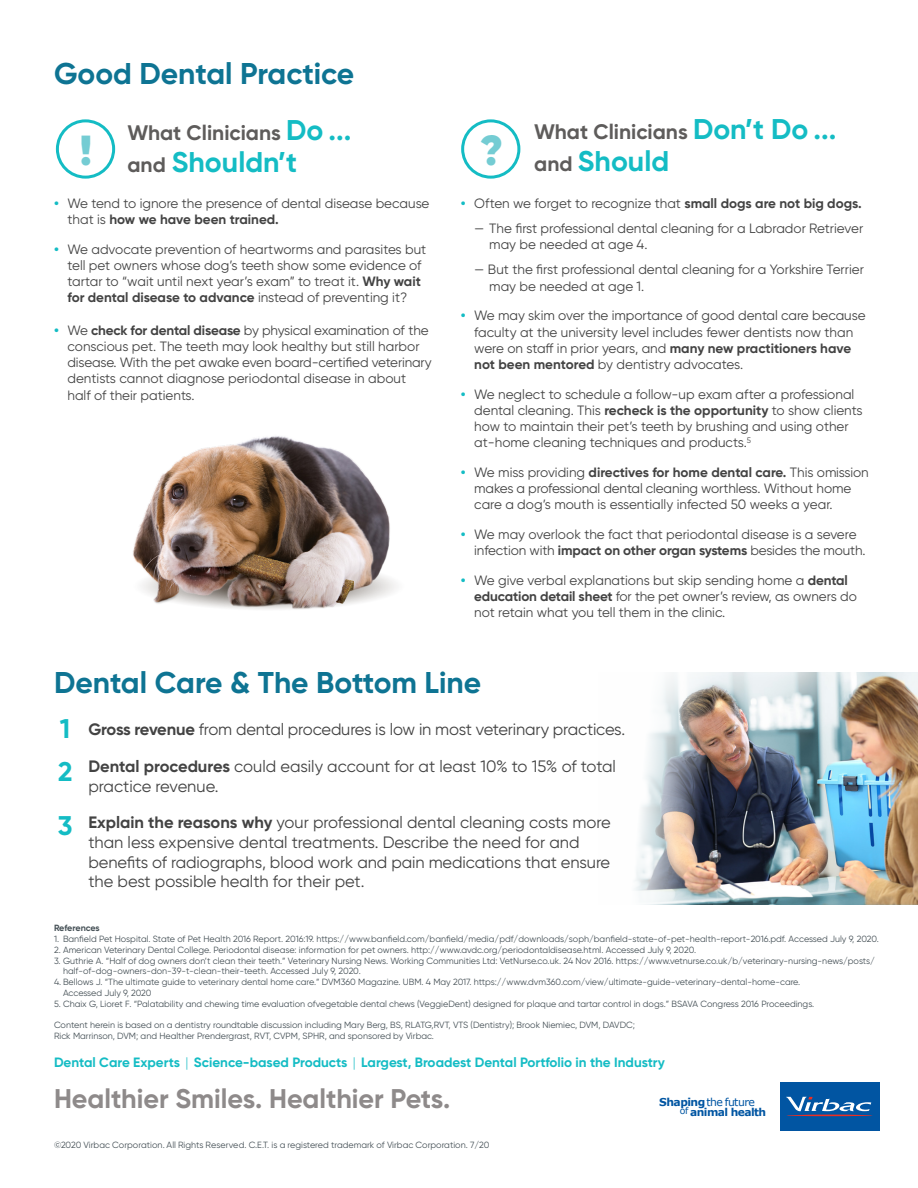
<style>
.page{position:relative;width:918px;height:1188px;background:#fff}
.page>*{position:absolute;margin:0;border:0;box-sizing:border-box;transform-origin:0 0}
.t1{font:900 42px "Gilroy";color:#74ccd3}
.t2{font:700 30px "Gilroy";color:#0e7493}
.t3{font:700 28.5px "Gilroy";color:#14bcc4}
.t4{font:700 27px "Gilroy";color:#8e8a8a}
.t5{font:700 27px "Gilroy";color:#14bcc4}
.t6{font:700 21px "Gilroy";color:#5e5c5b}
.t7{font:16.5px/19.8px "Gilroy";letter-spacing:-.005em;color:#434343}
.t8{font:13.5px/16.2px "Gilroy";color:#434343;text-align:center}
.t9{font:700 13.5px "Gilroy";color:#434343}
.t10{font:700 13.5px "Gilroy";color:#14bcc4}
.t11{font:10.8px "Verdana";letter-spacing:-.05em;color:#0155a2}
.t12{font:700 10.8px "Verdana";letter-spacing:-.05em;color:#0155a2}
.t13{font:9.3px "Verdana";color:#0155a2}
.t14{font:9px "Gilroy";color:#465157}
.t15{font:700 9px "Gilroy";letter-spacing:-.015em;color:#465157}
.s1{font-size:28.5px;color:#14bcc4}
.s2{font-size:21px;color:#5e5c5b}
.s3{font-weight:700;color:#14bcc4}
.s4{font-weight:400}
.s5{font-weight:700}
.s6{color:#14bcc4}
.s7{font-weight:300}
</style>
<div class="page">
<div style="left:780px;top:1083px;width:99px;height:48px;background:#0155a2"></div>
<hr style="left:786px;top:1115px;width:87px;height:1px;background:#ee2e22;border-radius:50%">
<svg style="left:786px;top:1097px;width:85px;height:14px"></svg>
<div style="left:56px;top:119px;width:59px;height:60px;border:3px solid #14bcc4;border-radius:50%"></div>
<div style="left:461px;top:119px;width:59px;height:60px;border:3px solid #14bcc4;border-radius:50%"></div>
<img style="left:133px;top:436px;width:263px;height:174px">
<img style="left:635px;top:672px;width:283px;height:233px">
<p class="t2" style="left:54px;top:55px;width:302px">Good Dental Practice</p>
<p class="t6" style="left:128px;top:120px;width:225px">What Clinicians <span class="s1">Do ...</span></p>
<p class="t3" style="left:128px;top:144px;width:171px"><span class="s2">and</span> Shouldn’t</p>
<p class="t1" style="left:80px;top:123px;width:14px">!</p>
<p class="t1" style="left:480px;top:123px;width:24px">?</p>
<p class="t6" style="left:534px;top:119px;width:304px">What Clinicians <span class="s1">Don’t Do ...</span></p>
<p class="t3" style="left:534px;top:143px;width:136px"><span class="s2">and</span> Should</p>
<p class="t8" style="left:54px;top:195px;width:377px"><span class="s3">•</span> We tend to ignore the presence of dental disease because</p>
<p class="t9" style="left:68px;top:211px;width:213px"><span class="s4">that is</span> how we have been trained.</p>
<p class="t8" style="left:54px;top:241px;width:374px"><span class="s3">•</span> We advocate prevention of heartworms and parasites but</p>
<p class="t8" style="left:68px;top:257px;width:355px">tell pet owners whose dog’s teeth show some evidence of</p>
<p class="t8" style="left:68px;top:273px;width:355px">tartar to “wait until next year’s exam” to treat it. <span class="s5">Why wait</span></p>
<p class="t9" style="left:68px;top:289px;width:341px">for dental disease to advance <span class="s4">instead of preventing it?</span></p>
<p class="t8" style="left:54px;top:322px;width:376px"><span class="s3">•</span> We <span class="s5">check for dental disease</span> by physical examination of the</p>
<p class="t8" style="left:68px;top:338px;width:354px">conscious pet. The teeth may look healthy but still harbor</p>
<p class="t8" style="left:68px;top:354px;width:366px">disease. With the pet awake even board-certified veterinary</p>
<p class="t8" style="left:68px;top:370px;width:340px">dentists cannot diagnose periodontal disease in about</p>
<p class="t8" style="left:68px;top:387px;width:129px">half of their patients.</p>
<p class="t8" style="left:461px;top:195px;width:403px"><span class="s3">•</span> Often we forget to recognize that <span class="s5">small dogs are not big dogs.</span></p>
<p class="t8" style="left:474px;top:220px;width:391px">— The first professional dental cleaning for a Labrador Retriever</p>
<p class="t8" style="left:489px;top:236px;width:160px">may be needed at age 4.</p>
<p class="t8" style="left:474px;top:261px;width:391px">— But the first professional dental cleaning for a Yorkshire Terrier</p>
<p class="t8" style="left:489px;top:278px;width:157px">may be needed at age 1.</p>
<p class="t8" style="left:461px;top:307px;width:406px"><span class="s3">•</span> We may skim over the importance of good dental care because faculty at the university level includes fewer dentists now than</p>
<p class="t8" style="left:474px;top:340px;width:379px">were on staff in prior years, and <span class="s5">many new practitioners have</span></p>
<p class="t8" style="left:474px;top:356px;width:270px"><span class="s5">not been mentored</span> by dentistry advocates.</p>
<p class="t8" style="left:461px;top:386px;width:395px"><span class="s3">•</span> We neglect to schedule a follow-up exam after a professional</p>
<p class="t8" style="left:474px;top:402px;width:390px">dental cleaning. This <span class="s5">recheck is the opportunity</span> to show clients</p>
<p class="t8" style="left:474px;top:418px;width:376px">how to maintain their pet’s teeth by brushing and using other</p>
<p class="t8" style="left:474px;top:434px;width:278px">at-home cleaning techniques and products.<sup>5</sup></p>
<p class="t9" style="left:461px;top:464px;width:409px"><span class="s6">•</span> <span class="s4">We miss providing</span> directives for home dental care. <span class="s4">This omission</span></p>
<p class="t8" style="left:474px;top:480px;width:379px">makes a professional dental cleaning worthless. Without home</p>
<p class="t8" style="left:474px;top:496px;width:360px">care a dog’s mouth is essentially infected 50 weeks a year.</p>
<p class="t8" style="left:461px;top:526px;width:397px"><span class="s3">•</span> We may overlook the fact that periodontal disease is a severe</p>
<p class="t8" style="left:474px;top:542px;width:393px">infection with <span class="s5">impact on other organ systems</span> besides the mouth.</p>
<p class="t8" style="left:461px;top:572px;width:389px"><span class="s3">•</span> We give verbal explanations but skip sending home a <span class="s5">dental</span></p>
<p class="t8" style="left:474px;top:588px;width:384px"><span class="s5">education detail sheet</span> for the pet owner’s review, as owners do</p>
<p class="t8" style="left:474px;top:604px;width:252px">not retain what you tell them in the clinic.</p>
<p class="t2" style="left:54px;top:664px;width:429px">Dental Care &amp; The Bottom Line</p>
<p class="t5" style="left:60px;top:712px;width:12px">1</p>
<p class="t7" style="left:88px;top:719px;width:538px"><span class="s5">Gross revenue</span> from dental procedures is low in most veterinary practices.</p>
<p class="t7" style="left:88px;top:756px;width:529px"><span class="s5">Dental procedures</span> could easily account for at least 10% to 15% of total practice revenue.</p>
<p class="t5" style="left:58px;top:755px;width:16px">2</p>
<p class="t5" style="left:58px;top:809px;width:16px">3</p>
<p class="t7" style="left:88px;top:812px;width:524px"><span class="s5">Explain the reasons why</span> your professional dental cleaning costs more</p>
<p class="t7" style="left:88px;top:832px;width:493px">than less expensive dental treatments. Describe the need for and</p>
<p class="t7" style="left:88px;top:852px;width:523px">benefits of radiographs, blood work and pain medications that ensure</p>
<p class="t7" style="left:88px;top:872px;width:278px">the best possible health for their pet.</p>
<p class="t15" style="left:54px;top:922px;width:47px">References</p>
<p class="t14" style="left:54px;top:933px;width:827px">1. Banfield Pet Hospital. State of Pet Health 2016 Report. 2016:19. https://www.banfield.com/banfield/media/pdf/downloads/soph/banfield-state-of-pet-health-report-2016.pdf. Accessed July 9, 2020.</p>
<p class="t14" style="left:54px;top:944px;width:644px">2. American Veterinary Dental College. Periodontal disease: information for pet owners. http://www.avdc.org/periodontaldisease.html. Accessed July 9, 2020.</p>
<p class="t14" style="left:54px;top:955px;width:822px">3. Guthrie A. “Half of dog owners don’t clean their teeth.” Veterinary Nursing News. Working Communities Ltd: VetNurse.co.uk. 24 Nov 2016. https://www.vetnurse.co.uk/b/veterinary-nursing-news/posts/</p>
<p class="t14" style="left:63px;top:966px;width:299px">half-of-dog-owners-don-39-t-clean-their-teeth. Accessed July 9, 2020.</p>
<p class="t14" style="left:54px;top:977px;width:748px">4. Bellows J. “The ultimate guide to veterinary dental home care.” DVM360 Magazine. UBM. 4 May 2017. https://www.dvm360.com/view/ultimate-guide-veterinary-dental-home-care.</p>
<p class="t14" style="left:63px;top:987px;width:90px">Accessed July 9, 2020</p>
<p class="t14" style="left:54px;top:998px;width:762px">5. Chaix G, Lioret F. “Palatability and chewing time evaluation ofvegetable dental chews (VeggieDent) designed for plaque and tartar control in dogs.” BSAVA Congress 2016 Proceedings.</p>
<p class="t14" style="left:54px;top:1020px;width:583px">Content herein is based on a dentistry roundtable discussion including Mary Berg, BS, RLATG,RVT, VTS (Dentistry); Brook Niemiec, DVM, DAVDC;</p>
<p class="t14" style="left:54px;top:1031px;width:381px">Rick Marrinson, DVM; and Healther Prendergrast, RVT, CVPM, SPHR, and sponsored by Virbac.</p>
<p class="t10" style="left:54px;top:1054px;width:613px">Dental Care Experts <span class="s7">|</span> Science-based Products <span class="s7">|</span> Largest, Broadest Dental Portfolio in the Industry</p>
<p class="t4" style="left:54px;top:1082px;width:398px">Healthier Smiles. Healthier Pets.</p>
<p class="t11" style="left:659px;top:1095px;width:97px"><span class="s5">Shaping</span> the future</p>
<p class="t13" style="left:680px;top:1105px;width:10px">of</p>
<p class="t12" style="left:690px;top:1105px;width:78px">animal health</p>
<p class="t14" style="left:54px;top:1139px;width:437px">©2020 Virbac Corporation. All Rights Reserved. C.E.T. is a registered trademark of Virbac Corporation. 7/20</p>
</div>
